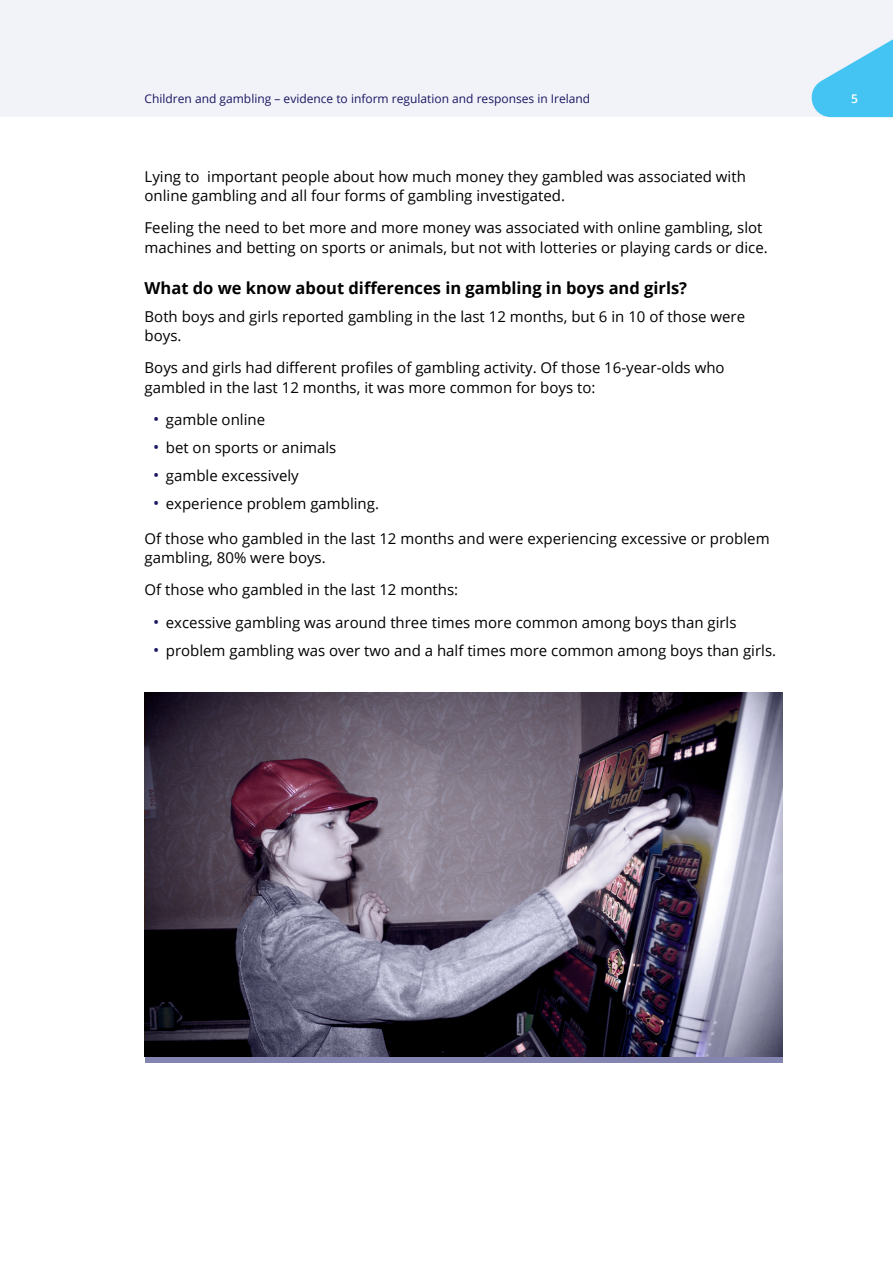
<style>
.page{position:relative;width:893px;height:1263px;background:#fff}
.page>*{position:absolute;margin:0;border:0;box-sizing:border-box;transform-origin:0 0}
.Level_1_heading{font:700 16.5px "Open Sans";color:#000001}
.body{font:15px/19.5px "Open Sans";color:#000001}
.t1{font:12px "Open Sans";color:#1b1661}
.t2{font:600 12px "Open Sans";color:#fff}
.s1{font-size:16.5px;color:#1b1661}
</style>
<div class="page">
<div style="left:0;top:0;width:893px;height:117px;background:#f2f3f9"></div>
<svg style="left:811px;top:39px;width:82px;height:78px"></svg>
<div style="left:145px;top:1057px;width:637px;height:5px;background:#8486b1"></div>
<svg style="left:145px;top:692px;width:637px;height:365px;background:#645c6c"></svg>
<p class="t1" style="left:145px;top:90px;width:447px">Children and gambling – evidence to inform regulation and responses in Ireland</p>
<p class="t2" style="left:851px;top:91px;width:8px">5</p>
<p class="body" style="left:145px;top:166px;width:603px">Lying to important people about how much money they gambled was associated with online gambling and all four forms of gambling investigated.</p>
<p class="body" style="left:145px;top:218px;width:625px">Feeling the need to bet more and more money was associated with online gambling, slot machines and betting on sports or animals, but not with lotteries or playing cards or dice.</p>
<p class="Level_1_heading" style="left:145px;top:276px;width:544px">What do we know about differences in gambling in boys and girls?</p>
<p class="body" style="left:145px;top:306px;width:602px">Both boys and girls reported gambling in the last 12 months, but 6 in 10 of those were boys.</p>
<p class="body" style="left:145px;top:358px;width:582px">Boys and girls had different profiles of gambling activity. Of those 16-year-olds who gambled in the last 12 months, it was more common for boys to:</p>
<p class="body" style="left:153px;top:410px;width:114px"><span class="s1">•</span> gamble online</p>
<p class="body" style="left:153px;top:438px;width:185px"><span class="s1">•</span> bet on sports or animals</p>
<p class="body" style="left:153px;top:466px;width:147px"><span class="s1">•</span> gamble excessively</p>
<p class="body" style="left:153px;top:494px;width:227px"><span class="s1">•</span> experience problem gambling.</p>
<p class="body" style="left:145px;top:528px;width:627px">Of those who gambled in the last 12 months and were experiencing excessive or problem gambling, 80% were boys.</p>
<p class="body" style="left:145px;top:580px;width:315px">Of those who gambled in the last 12 months:</p>
<p class="body" style="left:153px;top:612px;width:585px"><span class="s1">•</span> excessive gambling was around three times more common among boys than girls</p>
<p class="body" style="left:153px;top:640px;width:625px"><span class="s1">•</span> problem gambling was over two and a half times more common among boys than girls.</p>
</div>
